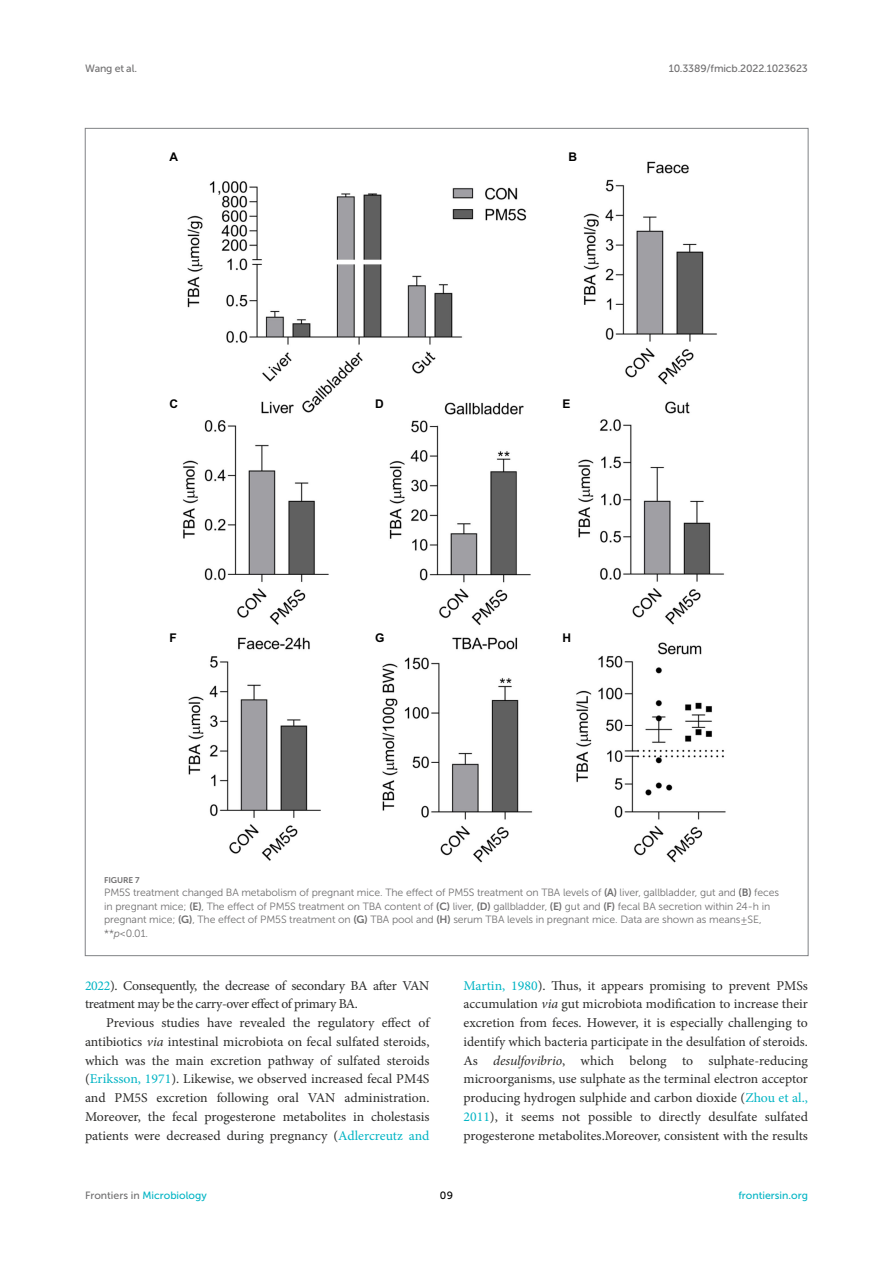
<style>
.page{position:relative;width:893px;height:1263px;background:#fff}
.page>*{position:absolute;margin:0;border:0;box-sizing:border-box;transform-origin:0 0}
.TEXT{font:13.5px/18.8px "Minion Pro";letter-spacing:-.005em;color:#2b2b2a;text-align:justify}
.TEXT_FLUSH{font:13.5px/18.8px "Minion Pro";letter-spacing:-.025em;color:#2b2b2a}
.t1{font:700 12px "Arial";color:#000}
.FIG_LEG{font:10.5px/13.5px "Museo Sans 300";letter-spacing:-.01em;color:#706f70}
.t2{font:10.5px "Museo Sans 500";color:#00b4c4}
.t3{font:10.5px "Museo Sans 500";letter-spacing:-.015em;color:#706f70}
.t4{font:10.5px "Museo Sans 500";color:#000}
.FIG_HD{font:8.25px "Museo Sans 700";letter-spacing:-.01em;color:#706f70}
.s1{font-family:"Museo Sans 700"}
.s2{font-style:italic}
.s3{color:#00b4c4}
.s4{color:#706f70}
</style>
<div class="page">
<img style="left:183px;top:161px;width:543px;height:702px">
<p class="t3" style="left:85px;top:63px;width:53px">Wang et al.</p>
<p class="t3" style="left:669px;top:63px;width:141px">10.3389/fmicb.2022.1023623</p>
<p class="t1" style="left:169px;top:148px;width:10px">A</p>
<p class="t1" style="left:568px;top:148px;width:10px">B</p>
<p class="t1" style="left:169px;top:395px;width:10px">C</p>
<p class="t1" style="left:375px;top:395px;width:10px">D</p>
<p class="t1" style="left:562px;top:395px;width:10px">E</p>
<p class="t1" style="left:169px;top:630px;width:9px">F</p>
<p class="t1" style="left:375px;top:630px;width:11px">G</p>
<p class="t1" style="left:562px;top:630px;width:10px">H</p>
<p class="FIG_HD" style="left:104px;top:875px;width:37px">FIGURE 7</p>
<p class="FIG_LEG" style="left:104px;top:886px;width:676px">PM5S treatment changed BA metabolism of pregnant mice. The effect of PM5S treatment on TBA levels of <span class="s1">(A)</span> liver, gallbladder, gut and <span class="s1">(B)</span> feces in pregnant mice; <span class="s1">(E)</span>, The effect of PM5S treatment on TBA content of <span class="s1">(C)</span> liver, <span class="s1">(D)</span> gallbladder, <span class="s1">(E)</span> gut and <span class="s1">(F)</span> fecal BA secretion within 24-h in pregnant mice; <span class="s1">(G)</span>, The effect of PM5S treatment on <span class="s1">(G)</span> TBA pool and <span class="s1">(H)</span> serum TBA levels in pregnant mice. Data are shown as means ± SE, **<span class="s2">p</span> &lt; 0.01.</p>
<p class="TEXT_FLUSH" style="left:85px;top:976px;width:346px"><span class="s3">2022</span>). Consequently, the decrease of secondary BA after VAN treatment may be the carry-over effect of primary BA.</p>
<p class="TEXT" style="left:85px;top:1013px;width:346px;text-indent:21px">Previous studies have revealed the regulatory effect of antibiotics <span class="s2">via</span> intestinal microbiota on fecal sulfated steroids, which was the main excretion pathway of sulfated steroids (<span class="s3">Eriksson, 1971</span>). Likewise, we observed increased fecal PM4S and PM5S excretion following oral VAN administration.<br>Moreover, the fecal progesterone metabolites in cholestasis patients were decreased during pregnancy (<span class="s3">Adlercreutz and</span></p>
<p class="TEXT" style="left:463px;top:976px;width:346px"><span class="s3">Martin, 1980</span>). Thus, it appears promising to prevent PMSs accumulation <span class="s2">via</span> gut microbiota modification to increase their excretion from feces. However, it is especially challenging to identify which bacteria participate in the desulfation of steroids.<br>As <span class="s2">desulfovibrio</span>, which belong to sulphate-reducing microorganisms, use sulphate as the terminal electron acceptor producing hydrogen sulphide and carbon dioxide (<span class="s3">Zhou et al., 2011</span>), it seems not possible to directly desulfate sulfated progesterone metabolites.Moreover, consistent with the results</p>
<p class="t2" style="left:85px;top:1190px;width:123px"><span class="s4">Frontiers in</span> Microbiology</p>
<p class="t4" style="left:440px;top:1190px;width:15px">09</p>
<p class="t2" style="left:738px;top:1190px;width:71px">frontiersin.org</p>
</div>
